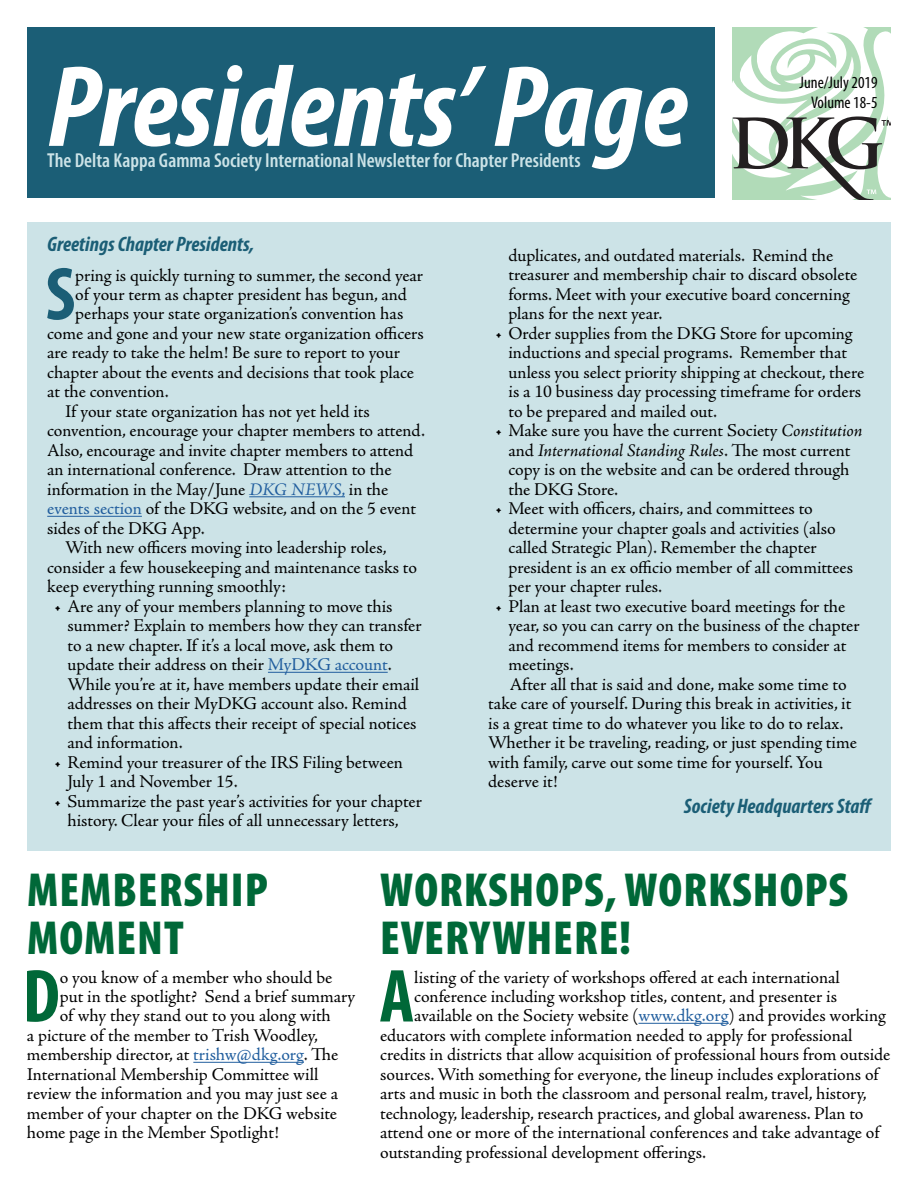
<style>
.page{position:relative;width:918px;height:1188px;background:#fff}
.page>*{position:absolute;margin:0;border:0;box-sizing:border-box;transform-origin:0 0}
.t1{font:italic 700 condensed 117px "Myriad Pro";color:#fff}
.t2{font:700 condensed 75.9px "Myriad Pro";color:#006838}
.t3{font:700 condensed 75.9px "Myriad Pro";color:#1b5e76}
.t4{font:900 condensed 48px/48px "Myriad Pro";letter-spacing:.02em;color:#006838}
.t5{font:italic 700 condensed 21px "Myriad Pro";color:#1b5e76}
.t6{font:600 condensed 20.25px "Myriad Pro";color:#cce3e7}
.t7{font:18px/19.5px "Adobe Jenson Pro";letter-spacing:-.005em;color:#000}
.t8{font:condensed 16.8px/19.5px "Myriad Pro";color:#000;text-align:right}
.s1{font-style:italic;color:#215e9e}
.s2{color:#215e9e}
.s3{font-style:italic}
</style>
<div class="page">
<div style="left:27px;top:27px;width:688px;height:171px;background:#1b5e76"></div>
<svg style="left:732px;top:27px;width:159px;height:173px"></svg>
<hr style="left:193px;top:1062px;width:111px;height:1px;background:#215e9e">
<hr style="left:639px;top:1023px;width:90px;height:1px;background:#215e9e">
<div style="left:27px;top:222px;width:864px;height:629px;background:#cce3e7"></div>
<hr style="left:249px;top:496px;width:96px;height:1px;background:#215e9e">
<hr style="left:47px;top:516px;width:95px;height:1px;background:#215e9e">
<hr style="left:268px;top:672px;width:120px;height:1px;background:#215e9e">
<h1 class="t1" style="left:47px;top:34px;width:642px">Presidents’ Page</h1>
<p class="t6" style="left:47px;top:149px;width:535px">The Delta Kappa Gamma Society International Newsletter for Chapter Presidents</p>
<p class="t8" style="left:800px;top:73px;width:79px">June/July 2019<br>Volume 18-5</p>
<p class="t5" style="left:47px;top:231px;width:209px">Greetings Chapter Presidents,</p>
<h2 class="t3" style="left:45px;top:247px;width:31px">S</h2>
<p class="t7" style="left:75px;top:265px;width:349px">pring is quickly turning to summer, the second year</p>
<p class="t7" style="left:75px;top:285px;width:333px">of your term as chapter president has begun, and</p>
<p class="t7" style="left:75px;top:304px;width:330px">perhaps your state organization’s convention has</p>
<p class="t7" style="left:47px;top:324px;width:378px">come and gone and your new state organization officers</p>
<p class="t7" style="left:47px;top:343px;width:354px">are ready to take the helm! Be sure to report to your</p>
<p class="t7" style="left:47px;top:363px;width:368px">chapter about the events and decisions that took place</p>
<p class="t7" style="left:47px;top:382px;width:123px">at the convention.</p>
<p class="t7" style="left:65px;top:402px;width:306px">If your state organization has not yet held its</p>
<p class="t7" style="left:47px;top:421px;width:379px">convention, encourage your chapter members to attend.</p>
<p class="t7" style="left:47px;top:441px;width:368px">Also, encourage and invite chapter members to attend</p>
<p class="t7" style="left:47px;top:460px;width:346px">an international conference. Draw attention to the</p>
<p class="t7" style="left:47px;top:480px;width:342px">information in the May/June <span class="s1">DKG NEWS</span><span class="s2">,</span> in the</p>
<p class="t7" style="left:47px;top:499px;width:370px"><span class="s2">events section</span> of the DKG website, and on the 5 event</p>
<p class="t7" style="left:47px;top:519px;width:159px">sides of the DKG App.</p>
<p class="t7" style="left:65px;top:538px;width:323px">With new officers moving into leadership roles,</p>
<p class="t7" style="left:47px;top:558px;width:371px">consider a few housekeeping and maintenance tasks to</p>
<p class="t7" style="left:47px;top:577px;width:240px">keep everything running smoothly:</p>
<p class="t7" style="left:68px;top:597px;width:356px;text-indent:-14px">• Are any of your members planning to move this summer? Explain to members how they can transfer to a new chapter. If it’s a local move, ask them to update their address on their <span class="s2">MyDKG account</span>.<br>While you’re at it, have members update their email addresses on their MyDKG account also. Remind them that this affects their receipt of special notices and information.</p>
<p class="t7" style="left:68px;top:753px;width:337px;text-indent:-14px">• Remind your treasurer of the IRS Filing between<br>July 1 and November 15.</p>
<p class="t7" style="left:54px;top:792px;width:370px;text-align:center">• Summarize the past year’s activities for your chapter history. Clear your files of all unnecessary letters,</p>
<p class="t7" style="left:509px;top:246px;width:350px">duplicates, and outdated materials. Remind the treasurer and membership chair to discard obsolete forms. Meet with your executive board concerning plans for the next year.</p>
<p class="t7" style="left:509px;top:324px;width:357px;text-indent:-14px">• Order supplies from the DKG Store for upcoming inductions and special programs. Remember that unless you select priority shipping at checkout, there is a 10 business day processing timeframe for orders to be prepared and mailed out.</p>
<p class="t7" style="left:509px;top:421px;width:355px;text-indent:-14px">• Make sure you have the current Society <span class="s3">Constitution </span>and <span class="s3">International Standing Rules</span>. The most current copy is on the website and can be ordered through the DKG Store.</p>
<p class="t7" style="left:509px;top:499px;width:346px;text-indent:-14px">• Meet with officers, chairs, and committees to determine your chapter goals and activities (also called Strategic Plan). Remember the chapter president is an ex officio member of all committees per your chapter rules.</p>
<p class="t7" style="left:495px;top:597px;width:352px">• Plan at least two executive board meetings for the</p>
<p class="t7" style="left:509px;top:616px;width:353px">year, so you can carry on the business of the chapter</p>
<p class="t7" style="left:509px;top:636px;width:339px">and recommend items for members to consider at</p>
<p class="t7" style="left:509px;top:655px;width:67px">meetings.</p>
<p class="t7" style="left:510px;top:675px;width:338px">After all that is said and done, make some time to</p>
<p class="t7" style="left:488px;top:694px;width:365px">take care of yourself. During this break in activities, it</p>
<p class="t7" style="left:488px;top:714px;width:357px">is a great time to do whatever you like to do to relax.</p>
<p class="t7" style="left:488px;top:733px;width:370px">Whether it be traveling, reading, or just spending time</p>
<p class="t7" style="left:488px;top:753px;width:336px">with family, carve out some time for yourself. You</p>
<p class="t7" style="left:488px;top:772px;width:71px">deserve it!</p>
<p class="t5" style="left:684px;top:793px;width:191px">Society Headquarters Staff</p>
<h3 class="t4" style="left:27px;top:867px;width:242px">MEMBERSHIP<br>MOMENT</h3>
<h3 class="t4" style="left:380px;top:867px;width:469px">WORKSHOPS, WORKSHOPS<br>EVERYWHERE!</h3>
<h2 class="t2" style="left:23px;top:949px;width:39px">D</h2>
<p class="t7" style="left:60px;top:967px;width:274px">o you know of a member who should be</p>
<h2 class="t2" style="left:380px;top:949px;width:36px">A</h2>
<p class="t7" style="left:414px;top:967px;width:427px">listing of the variety of workshops offered at each international</p>
<p class="t7" style="left:414px;top:987px;width:424px">conference including workshop titles, content, and presenter is</p>
<p class="t7" style="left:414px;top:1006px;width:473px">available on the Society website (<span class="s2">www.dkg.org</span>) and provides working</p>
<p class="t7" style="left:380px;top:1026px;width:474px">educators with complete information needed to apply for professional</p>
<p class="t7" style="left:380px;top:1045px;width:512px">credits in districts that allow acquisition of professional hours from outside</p>
<p class="t7" style="left:380px;top:1065px;width:500px">sources. With something for everyone, the lineup includes explorations of</p>
<p class="t7" style="left:380px;top:1084px;width:488px">arts and music in both the classroom and personal realm, travel, history,</p>
<p class="t7" style="left:380px;top:1104px;width:485px">technology, leadership, research practices, and global awareness. Plan to</p>
<p class="t7" style="left:380px;top:1123px;width:501px">attend one or more of the international conferences and take advantage of</p>
<p class="t7" style="left:380px;top:1143px;width:327px">outstanding professional development offerings.</p>
<p class="t7" style="left:60px;top:987px;width:297px">put in the spotlight? Send a brief summary</p>
<p class="t7" style="left:60px;top:1006px;width:273px">of why they stand out to you along with</p>
<p class="t7" style="left:27px;top:1026px;width:292px">a picture of the member to Trish Woodley,</p>
<p class="t7" style="left:27px;top:1045px;width:313px">membership director, at <span class="s2">trishw@dkg.org</span>. The</p>
<p class="t7" style="left:27px;top:1065px;width:293px">International Membership Committee will</p>
<p class="t7" style="left:27px;top:1084px;width:313px">review the information and you may just see a</p>
<p class="t7" style="left:27px;top:1104px;width:312px">member of your chapter on the DKG website</p>
<p class="t7" style="left:27px;top:1123px;width:253px">home page in the Member Spotlight!</p>
</div>
